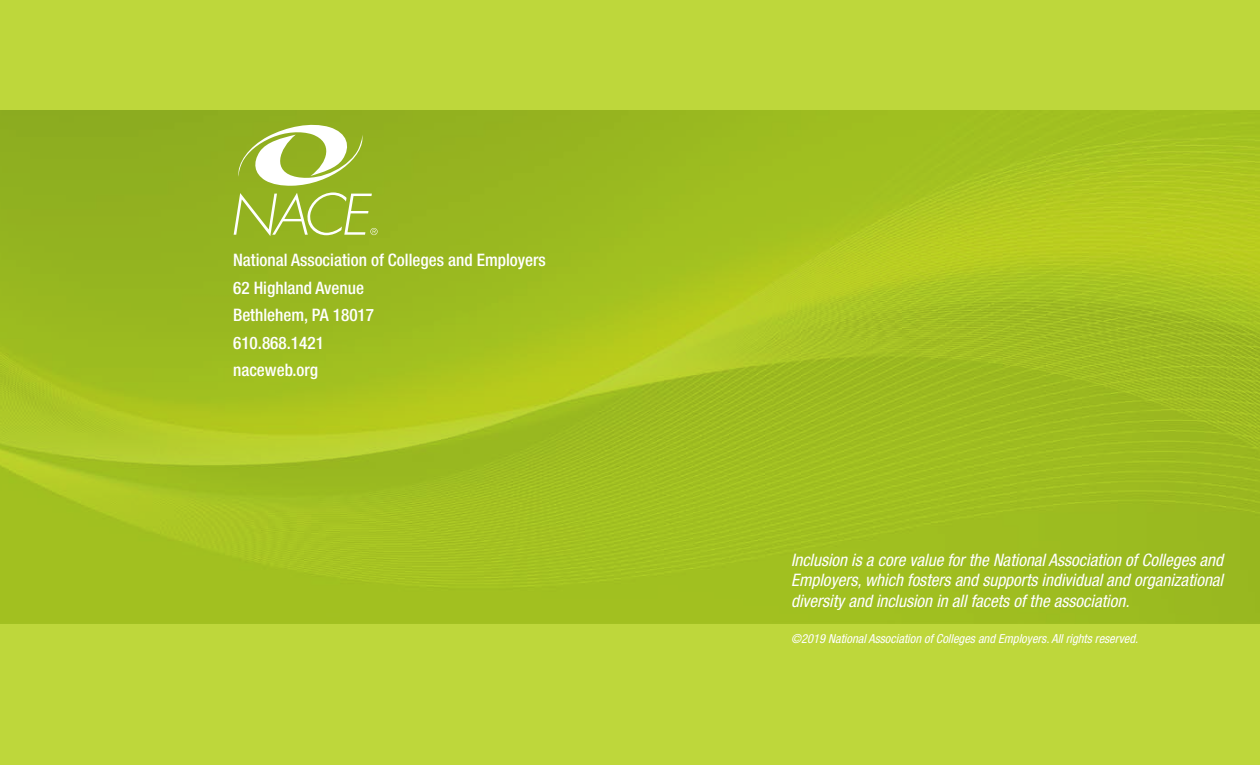
<style>
.page{position:relative;width:1260px;height:765px;background:#bed73b}
.page>*{position:absolute;margin:0;border:0;box-sizing:border-box;transform-origin:0 0}
.t1{font:italic condensed 17.25px/20.6px "Helvetica Neue LT Std";color:#fff;text-align:justify}
.t2{font:500 condensed 17.25px/27.5px "Helvetica Neue LT Std";color:#fff}
.t3{font:italic condensed 12.5px "Helvetica Neue LT Std";color:#fff}
</style>
<div class="page">
<img style="left:0;top:110px;width:1260px;height:513px">
<svg style="left:237px;top:122px;width:129px;height:64px;background:#b5c968"></svg>
<svg style="left:234px;top:192px;width:144px;height:44px;background:#a6c046"></svg>
<p class="t2" style="left:233px;top:246px;width:314px">National Association of Colleges and Employers<br>62 Highland Avenue<br>Bethlehem, PA 18017<br>610.868.1421<br>naceweb.org</p>
<p class="t1" style="left:791px;top:550px;width:434px">Inclusion is a core value for the National Association of Colleges and Employers, which fosters and supports individual and organizational diversity and inclusion in all facets of the association.</p>
<p class="t3" style="left:791px;top:631px;width:349px">©2019 National Association of Colleges and Employers. All rights reserved.</p>
</div>
